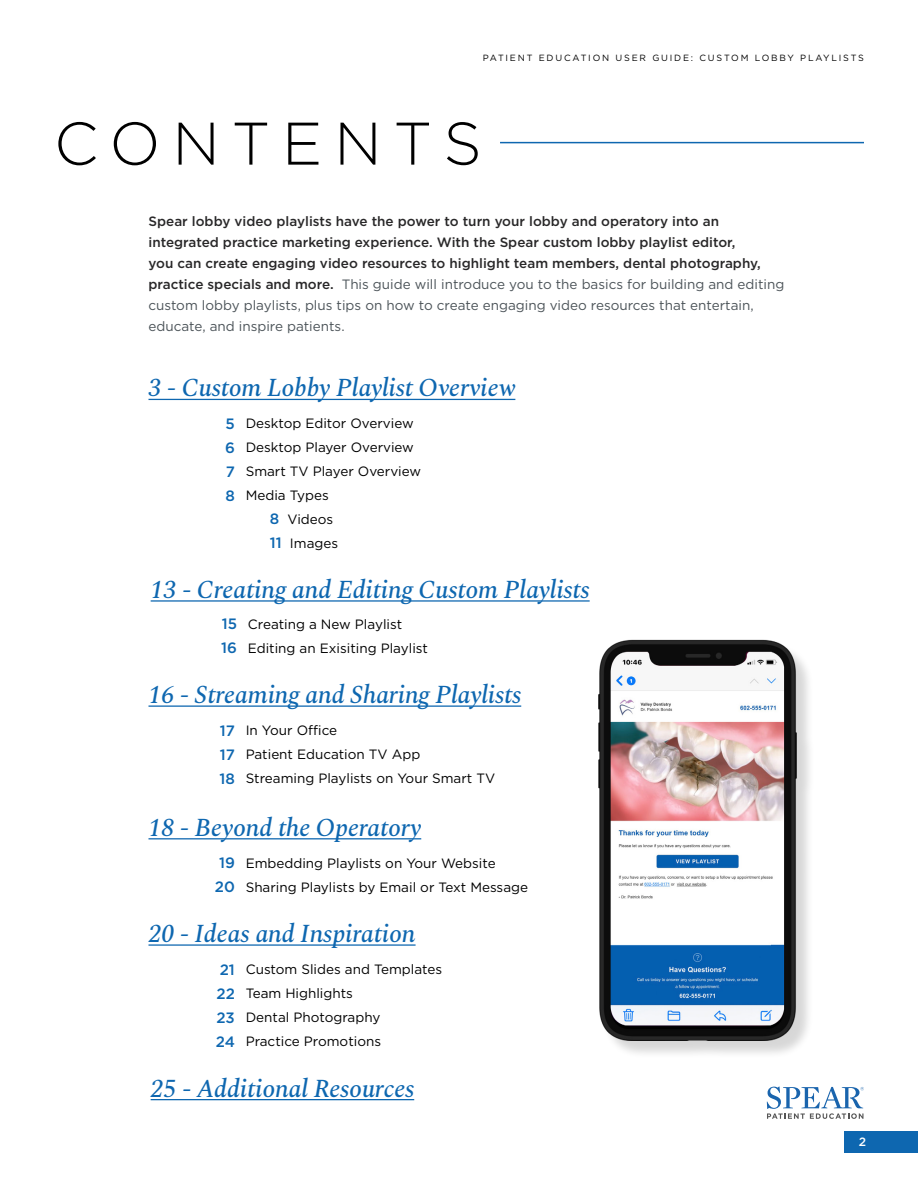
<style>
.page{position:relative;width:918px;height:1188px;background:#fff}
.page>*{position:absolute;margin:0;border:0;box-sizing:border-box;transform-origin:0 0}
.t1{font:300 60px "Gotham";letter-spacing:.2em;color:#000}
.t2{font:italic 500 25.5px "Spectral";letter-spacing:-.01em;color:#0e67b0}
.t3{font:500 15px/24px "Gotham";color:#0e67b0;text-align:justify}
.t4{font:500 13.5px/21px "Gotham";color:#292829}
.t5{font:13.5px/24px "Gotham";color:#000}
.t6{font:500 12px "Gotham";color:#fff}
.t7{font:9px "Gotham";letter-spacing:.2em;color:#000}
.s1{font-weight:400;color:#4b5358}
.s2{font-weight:500;font-size:15px;color:#0e67b0}
</style>
<div class="page">
<div style="left:845px;top:1131px;width:73px;height:21px;background:#0e67b0"></div>
<svg style="left:767px;top:1087px;width:97px;height:32px"></svg>
<hr style="left:500px;top:142px;width:364px;height:1px;background:#0e67b0">
<hr style="left:151px;top:600px;width:439px;height:2px;background:#0e67b0">
<hr style="left:148px;top:705px;width:373px;height:2px;background:#0e67b0">
<hr style="left:148px;top:399px;width:367px;height:1px;background:#0e67b0">
<hr style="left:148px;top:838px;width:273px;height:1px;background:#0e67b0">
<hr style="left:148px;top:944px;width:268px;height:2px;background:#0e67b0">
<hr style="left:151px;top:1099px;width:263px;height:1px;background:#0e67b0">
<div style="left:601px;top:643px;width:214px;height:416px;background:#000;opacity:.16"></div>
<img style="left:598px;top:639px;width:198px;height:402px">
<p class="t7" style="left:483px;top:52px;width:383px">PATIENT EDUCATION USER GUIDE: CUSTOM LOBBY PLAYLISTS</p>
<h1 class="t1" style="left:54px;top:105px;width:429px">CONTENTS</h1>
<p class="t4" style="left:148px;top:210px;width:637px">Spear lobby video playlists have the power to turn your lobby and operatory into an integrated practice marketing experience. With the Spear custom lobby playlist editor,<br>you can create engaging video resources to highlight team members, dental photography, practice specials and more. <span class="s1">This guide will introduce you to the basics for building and editing custom lobby playlists, plus tips on how to create engaging video resources that entertain, educate, and inspire patients.</span></p>
<h2 class="t2" style="left:148px;top:369px;width:368px">3 - Custom Lobby Playlist Overview</h2>
<p class="t3" style="left:225px;top:411px;width:11px">5<br>6<br>7<br>8</p>
<p class="t5" style="left:246px;top:411px;width:169px">Desktop Editor Overview</p>
<p class="t5" style="left:246px;top:435px;width:170px">Desktop Player Overview</p>
<p class="t5" style="left:246px;top:459px;width:177px">Smart TV Player Overview</p>
<p class="t5" style="left:246px;top:483px;width:85px">Media Types</p>
<p class="t5" style="left:270px;top:507px;width:65px"><span class="s2">8</span> Videos</p>
<p class="t5" style="left:270px;top:531px;width:70px"><span class="s2">11</span> Images</p>
<h2 class="t2" style="left:151px;top:571px;width:441px">13 - Creating and Editing Custom Playlists</h2>
<p class="t3" style="left:221px;top:611px;width:17px">15<br>16</p>
<p class="t5" style="left:248px;top:612px;width:182px">Creating a New Playlist<br>Editing an Exisiting Playlist</p>
<h2 class="t2" style="left:148px;top:676px;width:374px">16 - Streaming and Sharing Playlists</h2>
<p class="t3" style="left:220px;top:718px;width:17px">17<br>17<br>18</p>
<p class="t5" style="left:246px;top:718px;width:251px">In Your Office<br>Patient Education TV App<br>Streaming Playlists on Your Smart TV</p>
<h2 class="t2" style="left:148px;top:809px;width:274px">18 - Beyond the Operatory</h2>
<p class="t3" style="left:215px;top:851px;width:22px">19<br>20</p>
<p class="t5" style="left:246px;top:851px;width:284px">Embedding Playlists on Your Website<br>Sharing Playlists by Email or Text Message</p>
<h2 class="t2" style="left:148px;top:915px;width:269px">20 - Ideas and Inspiration</h2>
<p class="t3" style="left:216px;top:957px;width:21px">21<br>22<br>23<br>24</p>
<h2 class="t2" style="left:151px;top:1070px;width:265px">25 - Additional Resources</h2>
<p class="t5" style="left:246px;top:957px;width:198px">Custom Slides and Templates<br>Team Highlights<br>Dental Photography<br>Practice Promotions</p>
<p class="t6" style="left:859px;top:1134px;width:9px">2</p>
</div>
